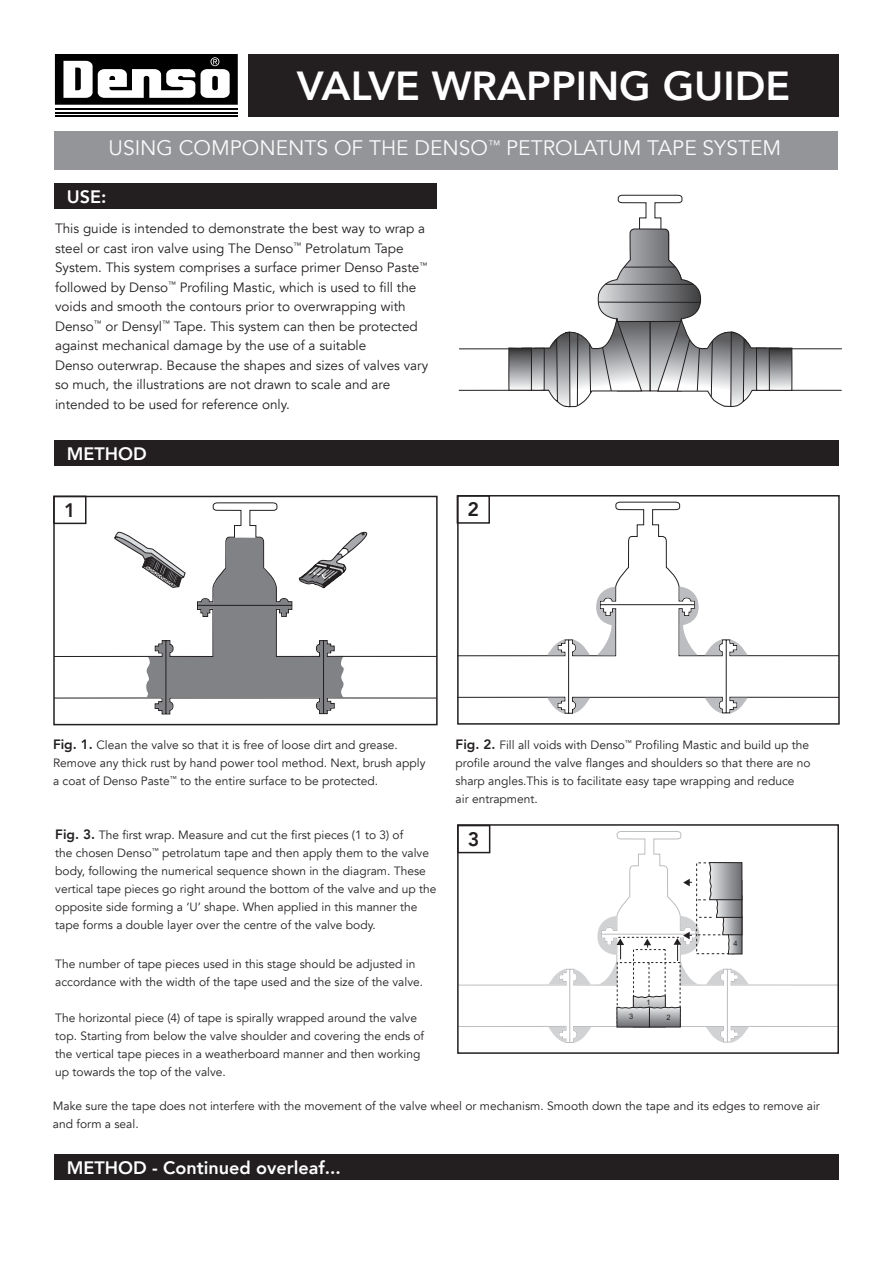
<style>
.page{position:relative;width:893px;height:1263px;background:#fff}
.page>*{position:absolute;margin:0;border:0;box-sizing:border-box;transform-origin:0 0}
.t1{font:800 40.5px "Avenir";color:#fff}
.t2{font:21px "Avenir";color:#fafafa}
.t3{font:800 19.5px "Avenir";color:#231f20}
.t4{font:800 18px "Avenir";color:#fff}
.t5{font:13.5px "Avenir";color:#231f20}
.t6{font:12px "Avenir";color:#231f20}
.t7{font:7.5px "Arial";color:#231f20}
.s1{font-weight:800;font-size:13.5px}
</style>
<div class="page">
<hr style="left:55px;top:108px;width:183px;height:2px;background:#000">
<hr style="left:55px;top:112px;width:183px;height:1px;background:#000">
<hr style="left:55px;top:115px;width:183px;height:2px;background:#000">
<svg style="left:55px;top:54px;width:183px;height:51px"></svg>
<div style="left:248px;top:54px;width:591px;height:63px;background:#231f20"></div>
<div style="left:54px;top:131px;width:784px;height:38px;background:#939598"></div>
<div style="left:54px;top:183px;width:383px;height:26px;background:#231f20"></div>
<div style="left:54px;top:440px;width:785px;height:26px;background:#231f20"></div>
<svg style="left:459px;top:169px;width:383px;height:239px"></svg>
<svg style="left:56px;top:502px;width:379px;height:197px"></svg>
<svg style="left:113px;top:508px;width:258px;height:206px"></svg>
<div style="left:53px;top:496px;width:385px;height:229px;border:2px solid #231f20"></div>
<svg style="left:460px;top:501px;width:377px;height:213px"></svg>
<svg style="left:547px;top:639px;width:17px;height:16px"></svg>
<svg style="left:547px;top:698px;width:17px;height:16px"></svg>
<svg style="left:730px;top:639px;width:17px;height:16px"></svg>
<svg style="left:730px;top:698px;width:17px;height:15px"></svg>
<svg style="left:573px;top:698px;width:17px;height:16px"></svg>
<svg style="left:705px;top:698px;width:17px;height:15px"></svg>
<svg style="left:573px;top:639px;width:17px;height:16px"></svg>
<svg style="left:705px;top:639px;width:17px;height:16px"></svg>
<svg style="left:596px;top:587px;width:19px;height:68px"></svg>
<svg style="left:679px;top:586px;width:20px;height:69px"></svg>
<div style="left:457px;top:495px;width:383px;height:230px;border:2px solid #231f20"></div>
<svg style="left:460px;top:827px;width:376px;height:216px"></svg>
<svg style="left:549px;top:969px;width:17px;height:15px"></svg>
<svg style="left:548px;top:1027px;width:17px;height:16px"></svg>
<svg style="left:732px;top:1027px;width:17px;height:15px"></svg>
<svg style="left:574px;top:1027px;width:17px;height:16px"></svg>
<svg style="left:706px;top:1027px;width:17px;height:15px"></svg>
<svg style="left:574px;top:969px;width:17px;height:16px"></svg>
<svg style="left:616px;top:995px;width:65px;height:32px"></svg>
<svg style="left:597px;top:862px;width:152px;height:123px"></svg>
<div style="left:457px;top:824px;width:382px;height:230px;border:2px solid #231f20"></div>
<div style="left:54px;top:1154px;width:785px;height:26px;background:#231f20"></div>
<div style="left:53px;top:496px;width:34px;height:28px;border:2px solid #231f20"></div>
<div style="left:457px;top:495px;width:33px;height:29px;border:2px solid #231f20"></div>
<div style="left:457px;top:825px;width:33px;height:28px;border:2px solid #231f20"></div>
<p class="t1" style="left:297px;top:55px;width:495px">VALVE WRAPPING GUIDE</p>
<p class="t2" style="left:109px;top:136px;width:674px">USING COMPONENTS OF THE DENSO<sup>™</sup> PETROLATUM TAPE SYSTEM</p>
<p class="t4" style="left:67px;top:183px;width:41px">USE:</p>
<p class="t5" style="left:55px;top:220px;width:372px">This guide is intended to demonstrate the best way to wrap a</p>
<p class="t5" style="left:55px;top:240px;width:350px">steel or cast iron valve using The Denso<sup>™</sup> Petrolatum Tape</p>
<p class="t5" style="left:55px;top:259px;width:374px">System. This system comprises a surface primer Denso Paste<sup>™</sup></p>
<p class="t5" style="left:55px;top:279px;width:363px">followed by Denso<sup>™</sup> Profiling Mastic, which is used to fill the</p>
<p class="t5" style="left:55px;top:298px;width:352px">voids and smooth the contours prior to overwrapping with</p>
<p class="t5" style="left:55px;top:318px;width:364px">Denso<sup>™</sup> or Densyl<sup>™</sup> Tape. This system can then be protected</p>
<p class="t5" style="left:55px;top:337px;width:313px">against mechanical damage by the use of a suitable</p>
<p class="t5" style="left:55px;top:357px;width:375px">Denso outerwrap. Because the shapes and sizes of valves vary</p>
<p class="t5" style="left:55px;top:376px;width:337px">so much, the illustrations are not drawn to scale and are</p>
<p class="t5" style="left:55px;top:396px;width:236px">intended to be used for reference only.</p>
<p class="t4" style="left:67px;top:439px;width:81px">METHOD</p>
<p class="t3" style="left:64px;top:495px;width:13px">1</p>
<p class="t3" style="left:467px;top:494px;width:13px">2</p>
<p class="t6" style="left:53px;top:737px;width:346px"><span class="s1">Fig. 1.</span> Clean the valve so that it is free of loose dirt and grease.</p>
<p class="t6" style="left:53px;top:755px;width:374px">Remove any thick rust by hand power tool method. Next, brush apply</p>
<p class="t6" style="left:53px;top:773px;width:327px">a coat of Denso Paste<sup>™</sup> to the entire surface to be protected.</p>
<p class="t6" style="left:456px;top:737px;width:355px"><span class="s1">Fig. 2.</span> Fill all voids with Denso<sup>™</sup> Profiling Mastic and build up the</p>
<p class="t6" style="left:456px;top:755px;width:356px">profile around the valve flanges and shoulders so that there are no</p>
<p class="t6" style="left:456px;top:773px;width:340px">sharp angles.This is to facilitate easy tape wrapping and reduce</p>
<p class="t6" style="left:456px;top:791px;width:84px">air entrapment.</p>
<p class="t6" style="left:55px;top:827px;width:349px"><span class="s1">Fig. 3.</span> The first wrap. Measure and cut the first pieces (1 to 3) of</p>
<p class="t6" style="left:55px;top:845px;width:375px">the chosen Denso<sup>™</sup> petrolatum tape and then apply them to the valve</p>
<p class="t6" style="left:55px;top:863px;width:372px">body, following the numerical sequence shown in the diagram. These</p>
<p class="t6" style="left:55px;top:881px;width:383px">vertical tape pieces go right around the bottom of the valve and up the</p>
<p class="t6" style="left:55px;top:899px;width:364px">opposite side forming a ‘U’ shape. When applied in this manner the</p>
<p class="t6" style="left:55px;top:917px;width:322px">tape forms a double layer over the centre of the valve body.</p>
<p class="t6" style="left:55px;top:956px;width:362px">The number of tape pieces used in this stage should be adjusted in</p>
<p class="t6" style="left:55px;top:974px;width:369px">accordance with the width of the tape used and the size of the valve.</p>
<p class="t6" style="left:55px;top:1010px;width:363px">The horizontal piece (4) of tape is spirally wrapped around the valve</p>
<p class="t6" style="left:55px;top:1028px;width:370px">top. Starting from below the valve shoulder and covering the ends of</p>
<p class="t6" style="left:55px;top:1046px;width:367px">the vertical tape pieces in a weatherboard manner and then working</p>
<p class="t6" style="left:55px;top:1064px;width:172px">up towards the top of the valve.</p>
<p class="t6" style="left:53px;top:1098px;width:768px">Make sure the tape does not interfere with the movement of the valve wheel or mechanism. Smooth down the tape and its edges to remove air</p>
<p class="t6" style="left:53px;top:1116px;width:87px">and form a seal.</p>
<p class="t4" style="left:67px;top:1153px;width:275px">METHOD - Continued overleaf...</p>
<p class="t3" style="left:468px;top:824px;width:13px">3</p>
<p class="t7" style="left:733px;top:939px;width:6px">4</p>
<p class="t7" style="left:646px;top:998px;width:6px">1</p>
<p class="t7" style="left:629px;top:1012px;width:6px">3</p>
<p class="t7" style="left:667px;top:1013px;width:6px">2</p>
</div>
